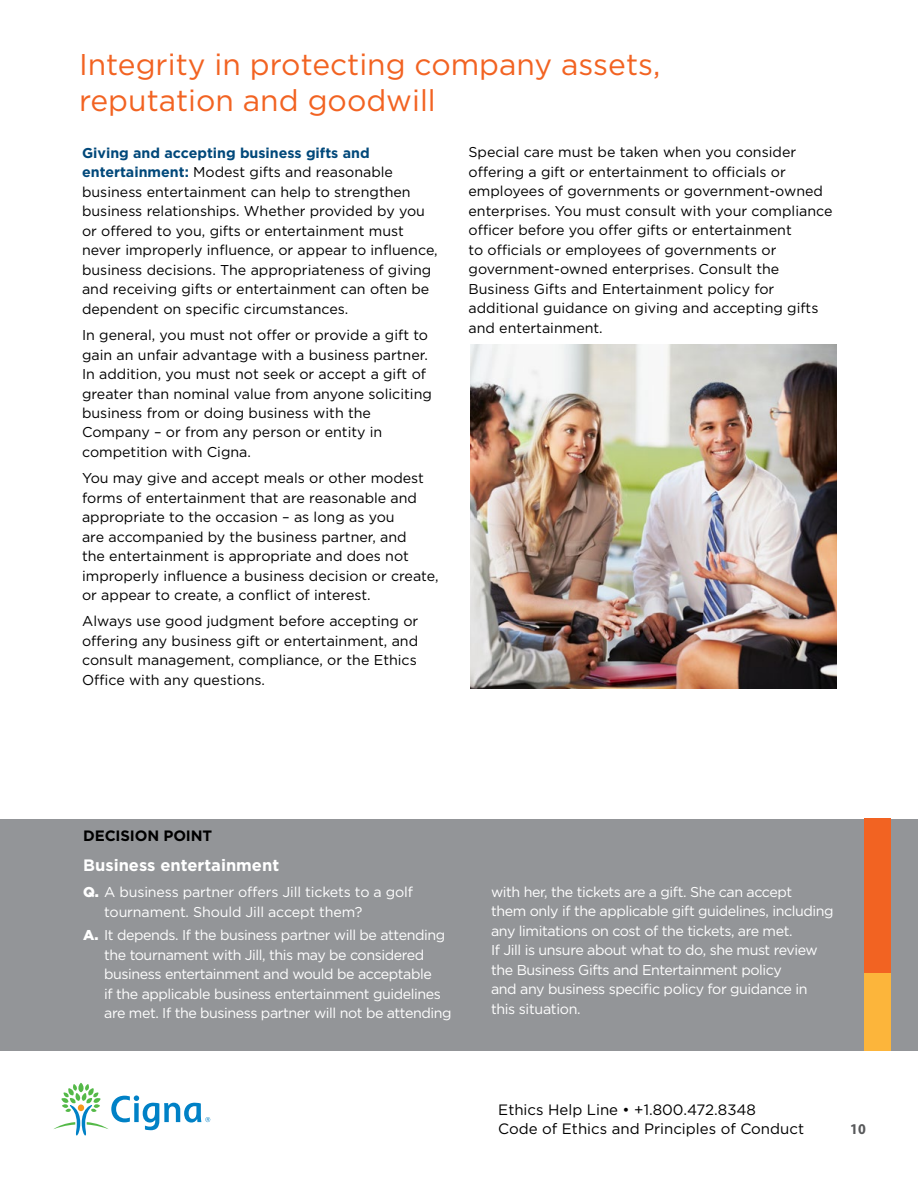
<style>
.page{position:relative;width:918px;height:1188px;background:#fff}
.page>*{position:absolute;margin:0;border:0;box-sizing:border-box;transform-origin:0 0}
.t1{font:30px/36px "Gotham";color:#f26322}
.t2{font:700 16.5px "Gotham";color:#fff}
.t3{font:15px/19.5px "Gotham";color:#000}
.t4{font:700 15px "Gotham";letter-spacing:.155em;color:#000}
.t5{font:700 semi-condensed 15px "Myriad Pro";color:#58595b}
.t6{font:14.25px/19.5px "Gotham";color:#000}
.t7{font:14.25px/19.5px "Gotham";letter-spacing:-.03em;color:#fff}
.t8{font:14.25px/19.5px "Gotham";letter-spacing:-.01em;color:#fff}
.s1{font-weight:700;color:#00487a}
.s2{font-weight:900}
</style>
<div class="page">
<svg style="left:54px;top:1083px;width:156px;height:52px"></svg>
<div style="left:0;top:819px;width:918px;height:232px;background:#939598"></div>
<div style="left:864px;top:819px;width:26px;height:155px;background:#f26322"></div>
<div style="left:864px;top:974px;width:26px;height:77px;background:#fcb53b"></div>
<img style="left:470px;top:344px;width:367px;height:344px">
<h1 class="t1" style="left:79px;top:46px;width:583px">Integrity in protecting company assets, reputation and goodwill</h1>
<p class="t6" style="left:82px;top:143px;width:357px"><span class="s1">Giving and accepting business gifts and entertainment:</span> Modest gifts and reasonable business entertainment can help to strengthen business relationships. Whether provided by you or offered to you, gifts or entertainment must never improperly influence, or appear to influence, business decisions. The appropriateness of giving and receiving gifts or entertainment can often be dependent on specific circumstances.</p>
<p class="t6" style="left:82px;top:325px;width:351px">In general, you must not offer or provide a gift to gain an unfair advantage with a business partner.<br>In addition, you must not seek or accept a gift of greater than nominal value from anyone soliciting business from or doing business with the Company – or from any person or entity in competition with Cigna.</p>
<p class="t6" style="left:82px;top:468px;width:358px">You may give and accept meals or other modest forms of entertainment that are reasonable and appropriate to the occasion – as long as you<br>are accompanied by the business partner, and<br>the entertainment is appropriate and does not improperly influence a business decision or create, or appear to create, a conflict of interest.</p>
<p class="t6" style="left:82px;top:611px;width:338px;text-align:justify">Always use good judgment before accepting or offering any business gift or entertainment, and consult management, compliance, or the Ethics Office with any questions.</p>
<p class="t6" style="left:469px;top:142px;width:365px">Special care must be taken when you consider offering a gift or entertainment to officials or employees of governments or government-owned enterprises. You must consult with your compliance officer before you offer gifts or entertainment<br>to officials or employees of governments or government-owned enterprises. Consult the Business Gifts and Entertainment policy for additional guidance on giving and accepting gifts and entertainment.</p>
<p class="t4" style="left:83px;top:827px;width:131px">Decision Point</p>
<p class="t2" style="left:83px;top:855px;width:198px">Business entertainment</p>
<p class="t8" style="left:104px;top:882px;width:310px;text-indent:-21px"><span class="s2">Q.</span> A business partner offers Jill tickets to a golf tournament. Should Jill accept them?</p>
<p class="t7" style="left:104px;top:925px;width:349px;text-indent:-21px"><span class="s2">A.</span> It depends. If the business partner will be attending the tournament with Jill, this may be considered business entertainment and would be acceptable<br>if the applicable business entertainment guidelines are met. If the business partner will not be attending</p>
<p class="t7" style="left:491px;top:882px;width:344px">with her, the tickets are a gift. She can accept<br>them only if the applicable gift guidelines, including any limitations on cost of the tickets, are met.<br>If Jill is unsure about what to do, she must review the Business Gifts and Entertainment policy<br>and any business specific policy for guidance in this situation.</p>
<p class="t3" style="left:498px;top:1099px;width:307px">Ethics Help Line • +1.800.472.8348<br>Code of Ethics and Principles of Conduct</p>
<p class="t5" style="left:850px;top:1121px;width:17px">10</p>
</div>
